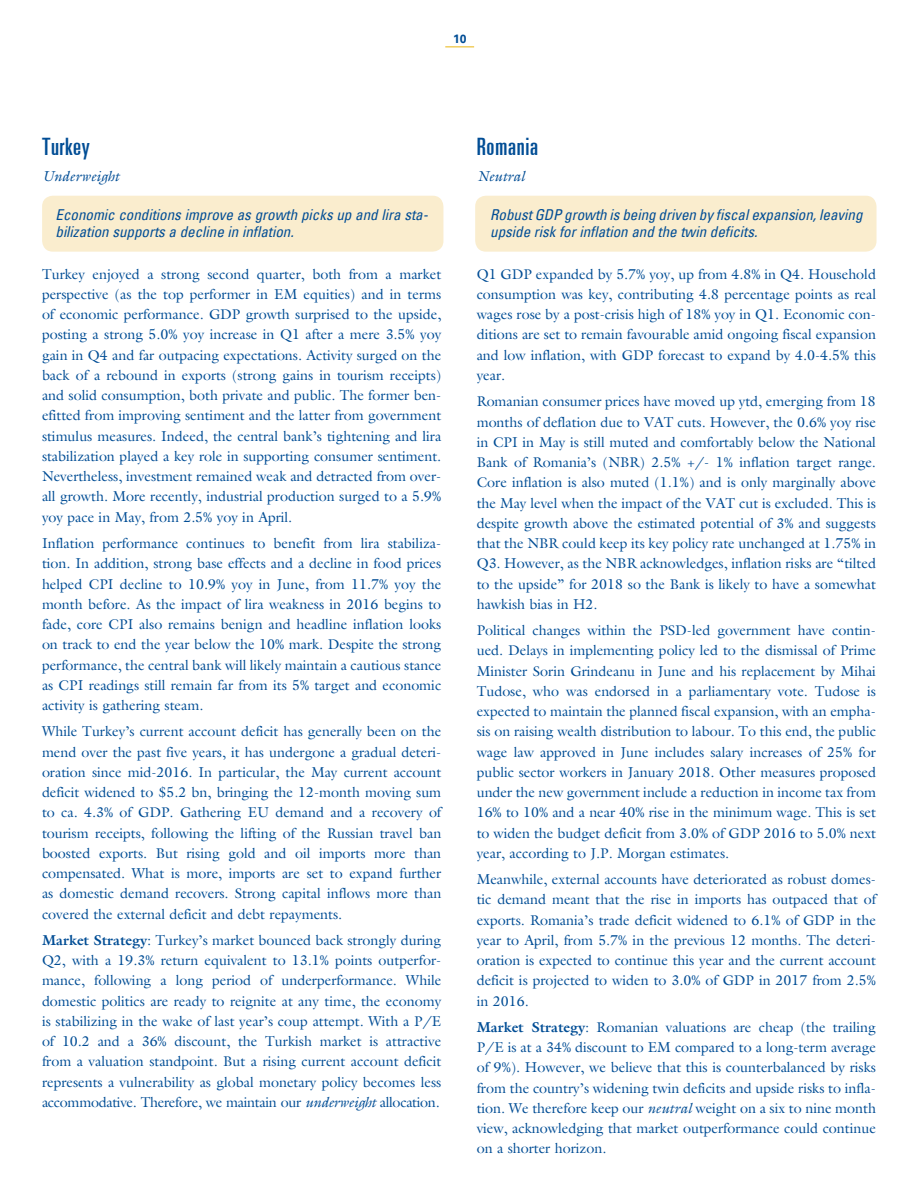
<style>
.page{position:relative;width:918px;height:1188px;background:#fff}
.page>*{position:absolute;margin:0;border:0;box-sizing:border-box;transform-origin:0 0}
.B-head{font:ultra-condensed 24px "Univers";letter-spacing:.025em;color:#014d95}
.Callout{font:italic condensed 15px/17.2px "Univers";color:#014d95}
.Body{font:14.25px/20.2px "Galliard";color:#014d95;text-align:justify}
.Body-2{font:italic 14.25px "Galliard";color:#014d95}
.t1{font:700 12px "Univers";color:#014d95}
.s1{font-weight:700}
.s2{font-style:italic}
</style>
<div class="page">
<div style="left:42px;top:196px;width:401px;height:56px;background:#faedce;border-radius:11px"></div>
<div style="left:475px;top:196px;width:402px;height:56px;background:#faedce;border-radius:11px"></div>
<svg style="left:445px;top:46px;width:29px;height:1px"></svg>
<p class="t1" style="left:453px;top:32px;width:15px">10</p>
<p class="B-head" style="left:42px;top:135px;width:49px">Turkey</p>
<p class="Body-2" style="left:42px;top:170px;width:79px">Underweight</p>
<p class="Callout" style="left:56px;top:205px;width:374px">Economic conditions improve as growth picks up and lira sta&shy;bilization supports a decline in inflation.</p>
<p class="Body" style="left:42px;top:265px;width:401px">Turkey enjoyed a strong second quarter, both from a market perspective (as the top performer in EM equities) and in terms of economic performance. GDP growth surprised to the upside, posting a strong 5.0% yoy increase in Q1 after a mere 3.5% yoy gain in Q4 and far outpacing expectations. Activity surged on the back of a rebound in exports (strong gains in tourism receipts) and solid consumption, both private and public. The former ben&shy;efitted from improving sentiment and the latter from government stimulus measures. Indeed, the central bank’s tightening and lira stabilization played a key role in supporting consumer sentiment.<br>Nevertheless, investment remained weak and detracted from over&shy;all growth. More recently, industrial production surged to a 5.9% yoy pace in May, from 2.5% yoy in April.</p>
<p class="Body" style="left:42px;top:534px;width:401px">Inflation performance continues to benefit from lira stabiliza&shy;tion. In addition, strong base effects and a decline in food prices helped CPI decline to 10.9% yoy in June, from 11.7% yoy the month before. As the impact of lira weakness in 2016 begins to fade, core CPI also remains benign and headline inflation looks on track to end the year below the 10% mark. Despite the strong performance, the central bank will likely maintain a cautious stance as CPI readings still remain far from its 5% target and economic activity is gathering steam.</p>
<p class="Body" style="left:42px;top:723px;width:401px">While Turkey’s current account deficit has generally been on the mend over the past five years, it has undergone a gradual deteri&shy;oration since mid-2016. In particular, the May current account deficit widened to $5.2 bn, bringing the 12-month moving sum to ca. 4.3% of GDP. Gathering EU demand and a recovery of tourism receipts, following the lifting of the Russian travel ban boosted exports. But rising gold and oil imports more than compensated. What is more, imports are set to expand further as domestic demand recovers. Strong capital inflows more than covered the external deficit and debt repayments.</p>
<p class="Body" style="left:42px;top:931px;width:401px"><span class="s1">Market Strategy</span>: Turkey’s market bounced back strongly during Q2, with a 19.3% return equivalent to 13.1% points outperfor&shy;mance, following a long period of underperformance. While domestic politics are ready to reignite at any time, the economy is stabilizing in the wake of last year’s coup attempt. With a P/E of 10.2 and a 36% discount, the Turkish market is attractive from a valuation standpoint. But a rising current account deficit represents a vulnerability as global monetary policy becomes less accommodative. Therefore, we maintain our <span class="s2">underweight</span> allocation.</p>
<p class="B-head" style="left:477px;top:135px;width:63px">Romania</p>
<p class="Body-2" style="left:477px;top:170px;width:50px">Neutral</p>
<p class="Callout" style="left:490px;top:205px;width:374px">Robust GDP growth is being driven by fiscal expansion, leaving upside risk for inflation and the twin deficits.</p>
<p class="Body" style="left:477px;top:265px;width:401px">Q1 GDP expanded by 5.7% yoy, up from 4.8% in Q4. Household consumption was key, contributing 4.8 percentage points as real wages rose by a post-crisis high of 18% yoy in Q1. Economic con&shy;ditions are set to remain favourable amid ongoing fiscal expansion and low inflation, with GDP forecast to expand by 4.0-4.5% this year.</p>
<p class="Body" style="left:477px;top:393px;width:401px">Romanian consumer prices have moved up ytd, emerging from 18 months of deflation due to VAT cuts. However, the 0.6% yoy rise in CPI in May is still muted and comfortably below the National Bank of Romania’s (NBR) 2.5% +/- 1% inflation target range.<br>Core inflation is also muted (1.1%) and is only marginally above the May level when the impact of the VAT cut is excluded. This is despite growth above the estimated potential of 3% and suggests that the NBR could keep its key policy rate unchanged at 1.75% in Q3. However, as the NBR acknowledges, inflation risks are “tilted to the upside” for 2018 so the Bank is likely to have a somewhat hawkish bias in H2.</p>
<p class="Body" style="left:477px;top:621px;width:401px">Political changes within the PSD-led government have contin&shy;ued. Delays in implementing policy led to the dismissal of Prime Minister Sorin Grindeanu in June and his replacement by Mihai Tudose, who was endorsed in a parliamentary vote. Tudose is expected to maintain the planned fiscal expansion, with an empha&shy;sis on raising wealth distribution to labour. To this end, the public wage law approved in June includes salary increases of 25% for public sector workers in January 2018. Other measures proposed under the new government include a reduction in income tax from 16% to 10% and a near 40% rise in the minimum wage. This is set to widen the budget deficit from 3.0% of GDP 2016 to 5.0% next year, according to J.P. Morgan estimates.</p>
<p class="Body" style="left:477px;top:870px;width:401px">Meanwhile, external accounts have deteriorated as robust domes&shy;tic demand meant that the rise in imports has outpaced that of exports. Romania’s trade deficit widened to 6.1% of GDP in the year to April, from 5.7% in the previous 12 months. The deteri&shy;oration is expected to continue this year and the current account deficit is projected to widen to 3.0% of GDP in 2017 from 2.5% in 2016.</p>
<p class="Body" style="left:477px;top:1018px;width:401px"><span class="s1">Market Strategy</span>: Romanian valuations are cheap (the trailing P/E is at a 34% discount to EM compared to a long-term average of 9%). However, we believe that this is counterbalanced by risks from the country’s widening twin deficits and upside risks to infla&shy;tion. We therefore keep our <span class="s2">neutral</span> weight on a six to nine month view, acknowledging that market outperformance could continue on a shorter horizon.</p>
</div>
